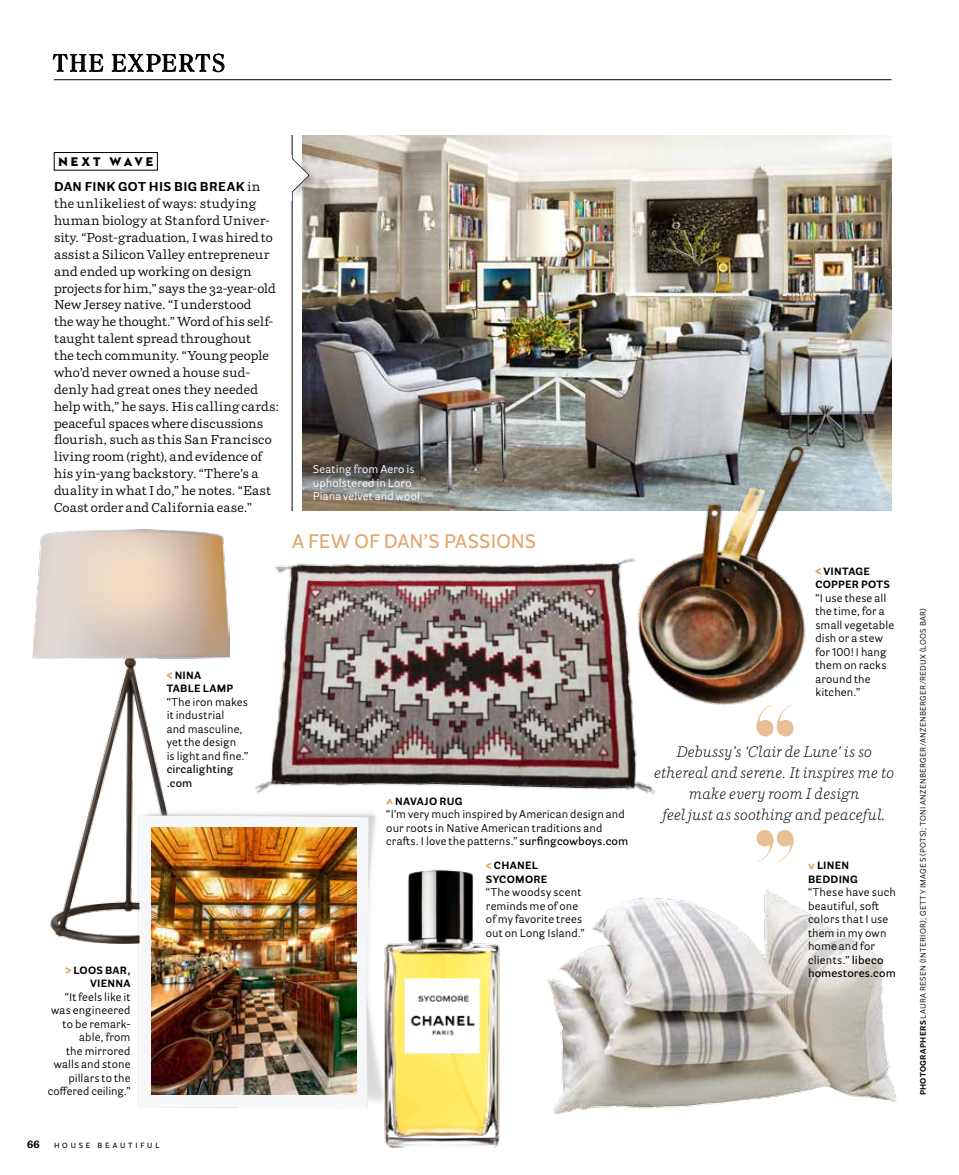
<style>
.page{position:relative;width:959px;height:1175px;background:#fff}
.page>*{position:absolute;margin:0;border:0;box-sizing:border-box;transform-origin:0 0}
.t1{font:300 24px "Superior";letter-spacing:.075em;color:#000}
.t2{font:600 19.5px "Parry Grotesque Pro";letter-spacing:.005em;color:#e0a871}
.t3{font:italic 300 15px/21px "Parry Pro";letter-spacing:.015em;color:#000;text-align:center}
.t4{font:12.75px/17px "Parry Pro";letter-spacing:.01em;color:#000}
.t5{font:700 12.75px "Parry Grotesque Pro";letter-spacing:.03em;color:#000}
.t6{font:12.75px "Neutraface 2 Display Titling";letter-spacing:.235em;color:#000}
.t7{font:11.25px/13.5px "Parry Grotesque Pro";letter-spacing:.015em;color:#000}
.t8{font:11.25px/13.5px "Parry Grotesque Pro";letter-spacing:.015em;color:#fff}
.t9{font:600 11.25px/13.5px "Parry Grotesque Pro";letter-spacing:.01em;color:#000}
.t10{font:700 10.8px "Parry Pro";color:#000}
.t11{font:700 10.5px/13.5px "Parry Grotesque Pro";letter-spacing:.025em;color:#000}
.t12{font:7.8px "Parry Grotesque Pro";letter-spacing:.04em;color:#000}
.t13{font:600 7.5px "Parry Grotesque Pro";letter-spacing:.375em;color:#000}
.s1{font-family:"Parry Pro";font-weight:400}
.s2{font-weight:600}
.s3{font-size:16.5px}
.s4{font-weight:700}
</style>
<div class="page">
<hr style="left:54px;top:79px;width:837px;height:1px;background:#000">
<img style="left:254px;top:563px;width:402px;height:231px">
<img style="left:547px;top:889px;width:350px;height:226px">
<img style="left:384px;top:863px;width:116px;height:285px">
<img style="left:32px;top:530px;width:197px;height:413px">
<img style="left:131px;top:805px;width:261px;height:315px">
<img style="left:309px;top:135px;width:582px;height:376px">
<img style="left:603px;top:408px;width:267px;height:327px">
<img style="left:152px;top:828px;width:204px;height:266px">
<svg style="left:53px;top:54px;width:50px;height:18px"></svg>
<svg style="left:112px;top:54px;width:112px;height:18px"></svg>
<div style="left:54px;top:152px;width:104px;height:18px;border:1px solid #000"></div>
<svg style="left:756px;top:704px;width:37px;height:32px"></svg>
<svg style="left:756px;top:830px;width:37px;height:31px"></svg>
<div style="left:289px;top:156px;width:30px;height:45px;background:#000;opacity:.25"></div>
<svg style="left:291px;top:135px;width:18px;height:376px"></svg>
<div style="left:281px;top:155px;width:11px;height:45px;background:#fff"></div>
<svg style="left:167px;top:672px;width:5px;height:7px"></svg>
<svg style="left:815px;top:568px;width:6px;height:6px"></svg>
<svg style="left:65px;top:967px;width:6px;height:6px"></svg>
<svg style="left:486px;top:862px;width:5px;height:7px"></svg>
<svg style="left:808px;top:863px;width:6px;height:6px"></svg>
<svg style="left:386px;top:799px;width:7px;height:5px"></svg>
<h1 class="t1" style="left:53px;top:48px;width:174px">THE EXPERTS</h1>
<p class="t6" style="left:58px;top:154px;width:96px">NEXT WAVE</p>
<p class="t5" style="left:54px;top:178px;width:207px">DAN FINK GOT HIS BIG BREAK <span class="s1">in</span></p>
<p class="t4" style="left:54px;top:195px;width:226px">the unlikeliest of ways: studying human biology at Stanford Univer&shy;sity. “Post-graduation, I was hired to assist a Silicon Valley entrepreneur and ended up working on design projects for him,” says the 32-year-old New Jersey native. “I understood<br>the way he thought.” Word of his self&shy;taught talent spread throughout<br>the tech community. “Young people who’d never owned a house sud&shy;denly had great ones they needed help with,” he says. His calling cards: peaceful spaces where discussions flourish, such as this San Francisco living room (right), and evidence of his yin-yang backstory. “There’s a duality in what I do,” he notes. “East Coast order and California ease.”</p>
<p class="t8" style="left:313px;top:462px;width:112px">Seating from Aero is upholstered in Loro<br>Piana velvet and wool.</p>
<h2 class="t2" style="left:292px;top:527px;width:246px">A FEW OF DAN’S PASSIONS</h2>
<p class="t11" style="left:167px;top:668px;width:68px;text-indent:8px">NINA<br>TABLE LAMP</p>
<p class="t7" style="left:167px;top:695px;width:83px">“The iron makes it industrial<br>and masculine, yet the design<br>is light and fine.”</p>
<p class="t9" style="left:167px;top:762px;width:68px">circalighting .com</p>
<p class="t11" style="left:73px;top:963px;width:59px;text-align:right">LOOS BAR,<br>VIENNA</p>
<p class="t7" style="left:48px;top:990px;width:84px;text-align:right">“It feels like it was engineered to be remark&shy;able, from<br>the mirrored walls and stone pillars to the coffered ceiling.”</p>
<p class="t10" style="left:27px;top:1136px;width:14px">66</p>
<p class="t13" style="left:54px;top:1140px;width:107px">HOUSE BEAUTIFUL</p>
<p class="t11" style="left:395px;top:794px;width:69px">NAVAJO RUG</p>
<p class="t7" style="left:386px;top:807px;width:243px">“I’m very much inspired by American design and our roots in Native American traditions and crafts. I love the patterns.” <span class="s2">surfingcowboys.com</span></p>
<p class="t11" style="left:486px;top:858px;width:63px;text-align:center">CHANEL<br>SYCOMORE</p>
<p class="t7" style="left:486px;top:885px;width:100px">“The woodsy scent reminds me of one of my favorite trees out on Long Island.”</p>
<p class="t11" style="left:815px;top:564px;width:76px;text-indent:8px">VINTAGE<br>COPPER POTS</p>
<p class="t7" style="left:815px;top:591px;width:80px">“I use these all the time, for a small vegetable dish or a stew for 100! I hang them on racks around the kitchen.”</p>
<p class="t3" style="left:654px;top:741px;width:242px">Debussy’s ‘Clair de Lune’ is so ethereal and serene. It inspires me to make every room I design<br>feel just as soothing and peaceful<span class="s3">.</span></p>
<p class="t11" style="left:808px;top:858px;width:51px;text-align:center">LINEN<br>BEDDING</p>
<p class="t7" style="left:808px;top:885px;width:90px">“These have such beautiful, soft colors that I use them in my own home and for clients.” <span class="s2">libeco homestores.com</span></p>
<p class="t12" style="left:917px;top:1095px;width:489px;rotate:-90deg"><span class="s4">PHOTOGRAPHERS</span> LAURA RESEN (INTERIOR); GETTY IMAGES (POTS); TONI ANZENBERGER/ANZENBERGER/REDUX (LOOS BAR)</p>
</div>
